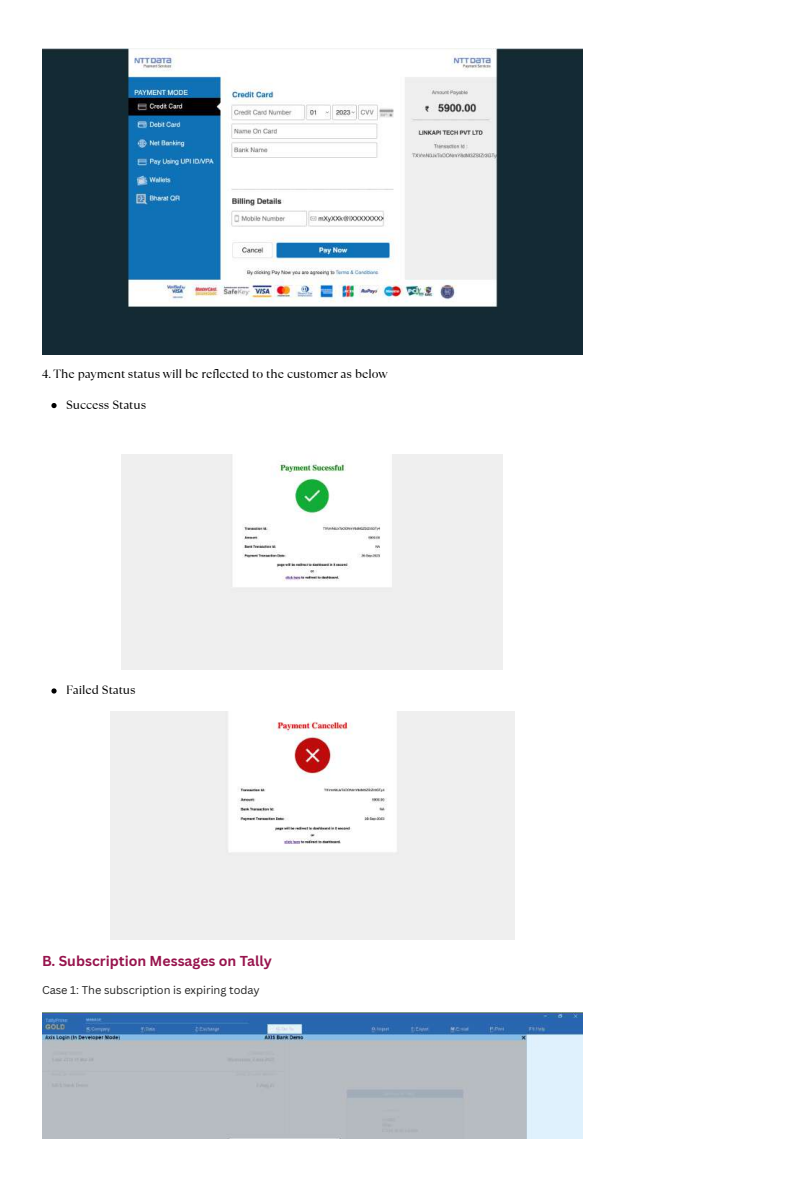
<style>
.page{position:relative;width:810px;height:1181px;background:#fff}
.page>*{position:absolute;margin:0;border:0;box-sizing:border-box;transform-origin:0 0}
.t1{font:700 13.95px "Canva Sans";color:#97144d}
.t2{font:12px "TT Ramillas";color:#000}
.t3{font:10.95px "Canva Sans";color:#222}
</style>
<div class="page">
<img style="left:42px;top:48px;width:541px;height:306px">
<svg style="left:51px;top:403px;width:6px;height:5px"></svg>
<img style="left:122px;top:454px;width:381px;height:216px">
<svg style="left:51px;top:688px;width:6px;height:5px"></svg>
<img style="left:110px;top:711px;width:404px;height:228px">
<img style="left:42px;top:1012px;width:541px;height:126px">
<p class="t2" style="left:42px;top:366px;width:347px">4. The payment status will be reflected to the customer as below</p>
<p class="t2" style="left:66px;top:396px;width:82px">Success Status</p>
<p class="t2" style="left:66px;top:681px;width:71px">Failed Status</p>
<p class="t1" style="left:42px;top:950px;width:231px">B. Subscription Messages on Tally</p>
<p class="t3" style="left:42px;top:982px;width:219px">Case 1: The subscription is expiring today</p>
</div>
